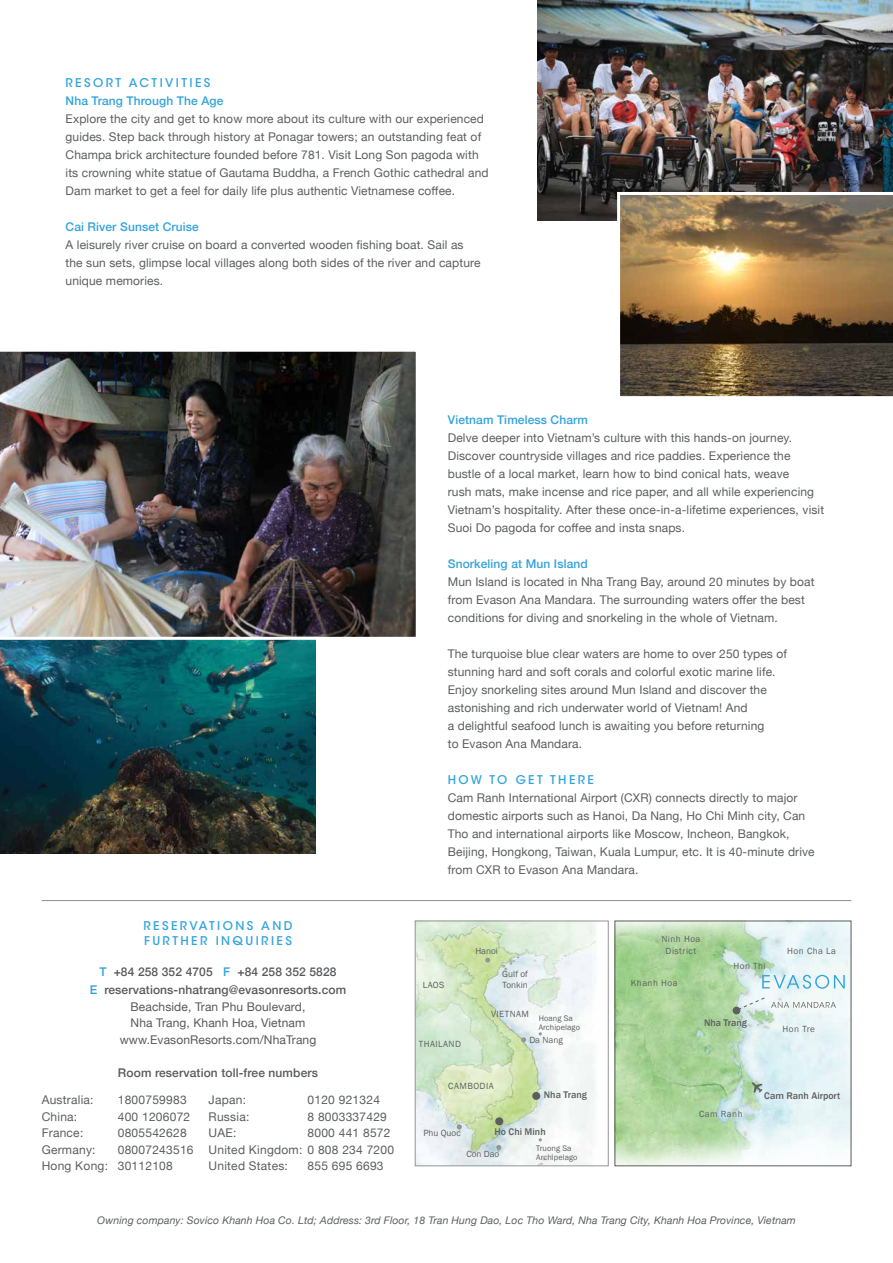
<style>
.page{position:relative;width:893px;height:1263px;background:#fff}
.page>*{position:absolute;margin:0;border:0;box-sizing:border-box;transform-origin:0 0}
.t1{font:12px/18px "Helvetica Neue";letter-spacing:.01em;color:#5c5e5e}
.t2{font:500 12px/18px "Helvetica Neue";letter-spacing:.01em;color:#58595b;text-align:center}
.t3{font:500 12px "Helvetica Neue";letter-spacing:.01em;color:#33a3dc}
.t4{font:12px/16.5px "Helvetica Neue";letter-spacing:.01em;color:#58595b;text-align:center}
.t5{font:500 12px/15px "ITC Avant Garde Std";letter-spacing:.2em;color:#33a3dc}
.t6{font:italic 10.5px "Helvetica Neue";letter-spacing:.01em;color:#5c5e5e}
.t7{font:500 9.9px "Franklin Gothic";color:#5f6060}
.t8{font:9.15px/11.1px "Franklin Gothic";letter-spacing:.05em;color:#5f6060;text-align:center}
.t9{font:9.15px/11.1px "Franklin Gothic";color:#5f6060}
.t10{font:8.25px/9px "Franklin Gothic";letter-spacing:.01em;color:#5f6060}
.s1{color:#33a3dc}
</style>
<div class="page">
<img style="left:417px;top:923px;width:179px;height:241px">
<div style="left:415px;top:921px;width:193px;height:245px;border:1px solid #939598"></div>
<hr style="left:42px;top:900px;width:809px;height:1px;background:#908f8f">
<img style="left:0;top:640px;width:316px;height:214px">
<img style="left:538px;top:0;width:355px;height:220px">
<img style="left:617px;top:192px;width:276px;height:205px">
<img style="left:617px;top:923px;width:232px;height:241px">
<svg style="left:752px;top:1082px;width:11px;height:11px"></svg>
<div style="left:733px;top:1007px;width:7px;height:7px;background:#5f6060;border-radius:50%"></div>
<div style="left:495px;top:1117px;width:8px;height:8px;background:#5c5e5e;border-radius:50%"></div>
<div style="left:532px;top:1092px;width:8px;height:8px;background:#5c5e5e;border-radius:50%"></div>
<svg style="left:521px;top:1037px;width:5px;height:5px"></svg>
<svg style="left:485px;top:958px;width:5px;height:5px"></svg>
<svg style="left:496px;top:1145px;width:5px;height:5px"></svg>
<svg style="left:457px;top:1124px;width:5px;height:5px"></svg>
<img style="left:0;top:351px;width:416px;height:289px">
<svg style="left:762px;top:975px;width:83px;height:14px"></svg>
<svg style="left:737px;top:997px;width:99px;height:14px"></svg>
<p class="t5" style="left:66px;top:75px;width:146px">RESORT ACTIVITIES</p>
<p class="t3" style="left:66px;top:91px;width:159px">Nha Trang Through The Age</p>
<p class="t1" style="left:66px;top:111px;width:425px">Explore the city and get to know more about its culture with our experienced guides. Step back through history at Ponagar towers; an outstanding feat of Champa brick architecture founded before 781. Visit Long Son pagoda with its crowning white statue of Gautama Buddha, a French Gothic cathedral and Dam market to get a feel for daily life plus authentic Vietnamese coffee.</p>
<p class="t3" style="left:66px;top:217px;width:135px">Cai River Sunset Cruise</p>
<p class="t1" style="left:66px;top:237px;width:416px">A leisurely river cruise on board a converted wooden fishing boat. Sail as the sun sets, glimpse local villages along both sides of the river and capture unique memories.</p>
<p class="t5" style="left:144px;top:918px;width:150px">RESERVATIONS AND<br>FURTHER INQUIRIES</p>
<p class="t2" style="left:90px;top:962px;width:258px"><span class="s1">T</span> +84 258 352 4705 <span class="s1">F</span> +84 258 352 5828<br><span class="s1">E</span> reservations-nhatrang@evasonresorts.com</p>
<p class="t4" style="left:120px;top:999px;width:198px">Beachside, Tran Phu Boulevard,<br>Nha Trang, Khanh Hoa, Vietnam www.EvasonResorts.com/NhaTrang</p>
<p class="t2" style="left:118px;top:1062px;width:202px">Room reservation toll-free numbers</p>
<p class="t1" style="left:42px;top:1092px;width:53px">Australia:</p>
<p class="t1" style="left:118px;top:1092px;width:70px">1800759983</p>
<p class="t1" style="left:42px;top:1108px;width:37px">China:</p>
<p class="t1" style="left:118px;top:1108px;width:74px">400 1206072</p>
<p class="t1" style="left:42px;top:1125px;width:43px">France:</p>
<p class="t1" style="left:118px;top:1125px;width:70px">0805542628</p>
<p class="t1" style="left:42px;top:1141px;width:55px">Germany:</p>
<p class="t1" style="left:209px;top:1092px;width:39px">Japan:</p>
<p class="t1" style="left:308px;top:1092px;width:74px">0120 921324</p>
<p class="t1" style="left:209px;top:1108px;width:42px">Russia:</p>
<p class="t1" style="left:308px;top:1108px;width:81px">8 8003337429</p>
<p class="t1" style="left:209px;top:1125px;width:29px">UAE:</p>
<p class="t1" style="left:209px;top:1125px;width:187px;line-height:16.5px;text-indent:99px">8000 441 8572<br>United Kingdom: 0 808 234 7200<br>United States:</p>
<p class="t1" style="left:42px;top:1142px;width:153px;line-height:16.5px;text-indent:76px">08007243516<br>Hong Kong: 30112108</p>
<p class="t1" style="left:308px;top:1158px;width:78px">855 695 6693</p>
<p class="t3" style="left:448px;top:410px;width:142px">Vietnam Timeless Charm</p>
<p class="t1" style="left:448px;top:430px;width:378px">Delve deeper into Vietnam’s culture with this hands-on journey.<br>Discover countryside villages and rice paddies. Experience the bustle of a local market, learn how to bind conical hats, weave<br>rush mats, make incense and rice paper, and all while experiencing Vietnam’s hospitality. After these once-in-a-lifetime experiences, visit Suoi Do pagoda for coffee and insta snaps.</p>
<p class="t3" style="left:448px;top:554px;width:142px">Snorkeling at Mun Island</p>
<p class="t1" style="left:448px;top:574px;width:368px">Mun Island is located in Nha Trang Bay, around 20 minutes by boat from Evason Ana Mandara. The surrounding waters offer the best conditions for diving and snorkeling in the whole of Vietnam.</p>
<p class="t1" style="left:448px;top:646px;width:341px">The turquoise blue clear waters are home to over 250 types of stunning hard and soft corals and colorful exotic marine life.<br>Enjoy snorkeling sites around Mun Island and discover the astonishing and rich underwater world of Vietnam! And<br>a delightful seafood lunch is awaiting you before returning<br>to Evason Ana Mandara.</p>
<p class="t5" style="left:448px;top:772px;width:148px">HOW TO GET THERE</p>
<p class="t1" style="left:448px;top:790px;width:368px">Cam Ranh International Airport (CXR) connects directly to major domestic airports such as Hanoi, Da Nang, Ho Chi Minh city, Can Tho and international airports like Moscow, Incheon, Bangkok, Beijing, Hongkong, Taiwan, Kuala Lumpur, etc. It is 40-minute drive from CXR to Evason Ana Mandara.</p>
<p class="t8" style="left:423px;top:979px;width:23px">LAOS</p>
<p class="t8" style="left:419px;top:1038px;width:44px">THAILAND</p>
<p class="t8" style="left:475px;top:945px;width:24px">Hanoi</p>
<p class="t9" style="left:502px;top:968px;width:27px">Gulf of<br>Tonkin</p>
<p class="t8" style="left:491px;top:1008px;width:39px">VIETNAM</p>
<p class="t8" style="left:661px;top:934px;width:41px">Ninh Hoa<br>District</p>
<p class="t8" style="left:631px;top:977px;width:49px">Khanh Hoa</p>
<p class="t8" style="left:733px;top:960px;width:34px">Hon Thi</p>
<p class="t10" style="left:539px;top:1013px;width:43px">Hoang Sa<br>Archipelago</p>
<p class="t7" style="left:704px;top:1017px;width:45px">Nha Trang</p>
<p class="t8" style="left:529px;top:1034px;width:35px">Da Nang</p>
<p class="t8" style="left:448px;top:1081px;width:47px">CAMBODIA</p>
<p class="t8" style="left:787px;top:945px;width:50px">Hon Cha La</p>
<p class="t8" style="left:782px;top:1024px;width:34px">Hon Tre</p>
<p class="t7" style="left:544px;top:1089px;width:45px">Nha Trang</p>
<p class="t7" style="left:495px;top:1126px;width:53px">Ho Chi Minh</p>
<p class="t8" style="left:466px;top:1148px;width:34px">Con Dao</p>
<p class="t8" style="left:423px;top:1127px;width:39px">Phu Quoc</p>
<p class="t10" style="left:536px;top:1143px;width:43px">Truong Sa<br>Archipelago</p>
<p class="t8" style="left:699px;top:1108px;width:45px">Cam Ranh</p>
<p class="t7" style="left:764px;top:1089px;width:77px">Cam Ranh Airport</p>
<p class="t6" style="left:97px;top:1213px;width:700px">Owning company: Sovico Khanh Hoa Co. Ltd; Address: 3rd Floor, 18 Tran Hung Dao, Loc Tho Ward, Nha Trang City, Khanh Hoa Province, Vietnam</p>
</div>
